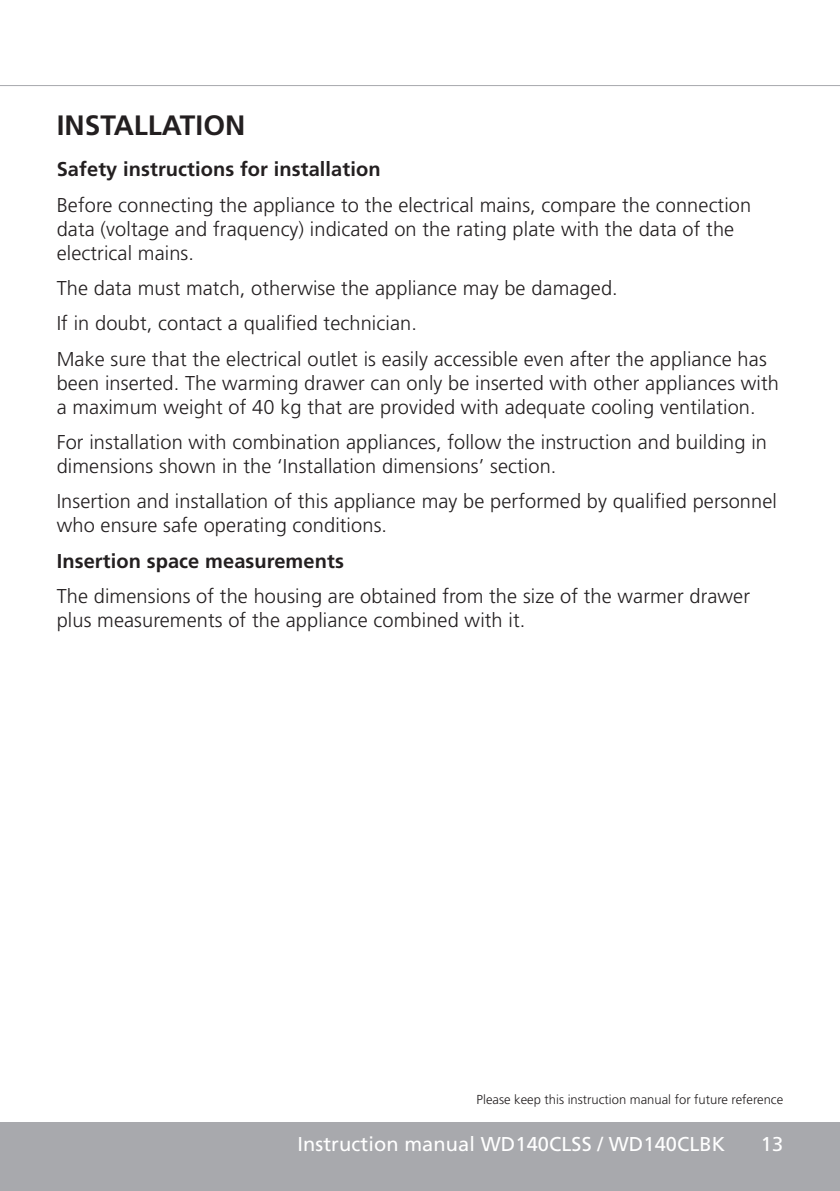
<style>
.page{position:relative;width:840px;height:1191px;background:#fff}
.page>*{position:absolute;margin:0;border:0;box-sizing:border-box;transform-origin:0 0}
.t1{font:700 28px "Frutiger";color:#231f20}
.t2{font:300 20px/24px "Frutiger";letter-spacing:.005em;color:#231f20}
.t3{font:700 20px "Frutiger";letter-spacing:.005em;color:#231f20}
.t4{font:20px "Frutiger";letter-spacing:.005em;color:#fff}
.t5{font:300 13px "Frutiger";color:#231f20}
</style>
<div class="page">
<div style="left:0;top:1123px;width:839px;height:68px;background:#a8a9ad"></div>
<hr style="left:0;top:85px;width:839px;height:1px;background:#a8a9ad">
<h1 class="t1" style="left:57px;top:109px;width:190px">INSTALLATION</h1>
<p class="t3" style="left:57px;top:157px;width:325px">Safety instructions for installation</p>
<p class="t2" style="left:57px;top:193px;width:695px">Before connecting the appliance to the electrical mains, compare the connection data (voltage and fraquency) indicated on the rating plate with the data of the electrical mains.</p>
<p class="t2" style="left:57px;top:271px;width:711px;line-height:35.4px">The data must match, otherwise the appliance may be damaged.<br>If in doubt, contact a qualified technician.<br>Make sure that the electrical outlet is easily accessible even after the appliance has</p>
<p class="t2" style="left:57px;top:371px;width:723px">been inserted. The warming drawer can only be inserted with other appliances with a maximum weight of 40 kg that are provided with adequate cooling ventilation.</p>
<p class="t2" style="left:57px;top:430px;width:711px">For installation with combination appliances, follow the instruction and building in dimensions shown in the ‘Installation dimensions’ section.</p>
<p class="t2" style="left:57px;top:490px;width:721px">Insertion and installation of this appliance may be performed by qualified personnel who ensure safe operating conditions.</p>
<p class="t3" style="left:57px;top:549px;width:288px">Insertion space measurements</p>
<p class="t2" style="left:57px;top:584px;width:694px">The dimensions of the housing are obtained from the size of the warmer drawer plus measurements of the appliance combined with it.</p>
<p class="t5" style="left:476px;top:1092px;width:308px">Please keep this instruction manual for future reference</p>
<p class="t4" style="left:760px;top:1132px;width:24px">13</p>
<p class="t4" style="left:297px;top:1132px;width:429px">Instruction manual WD140CLSS / WD140CLBK</p>
</div>
